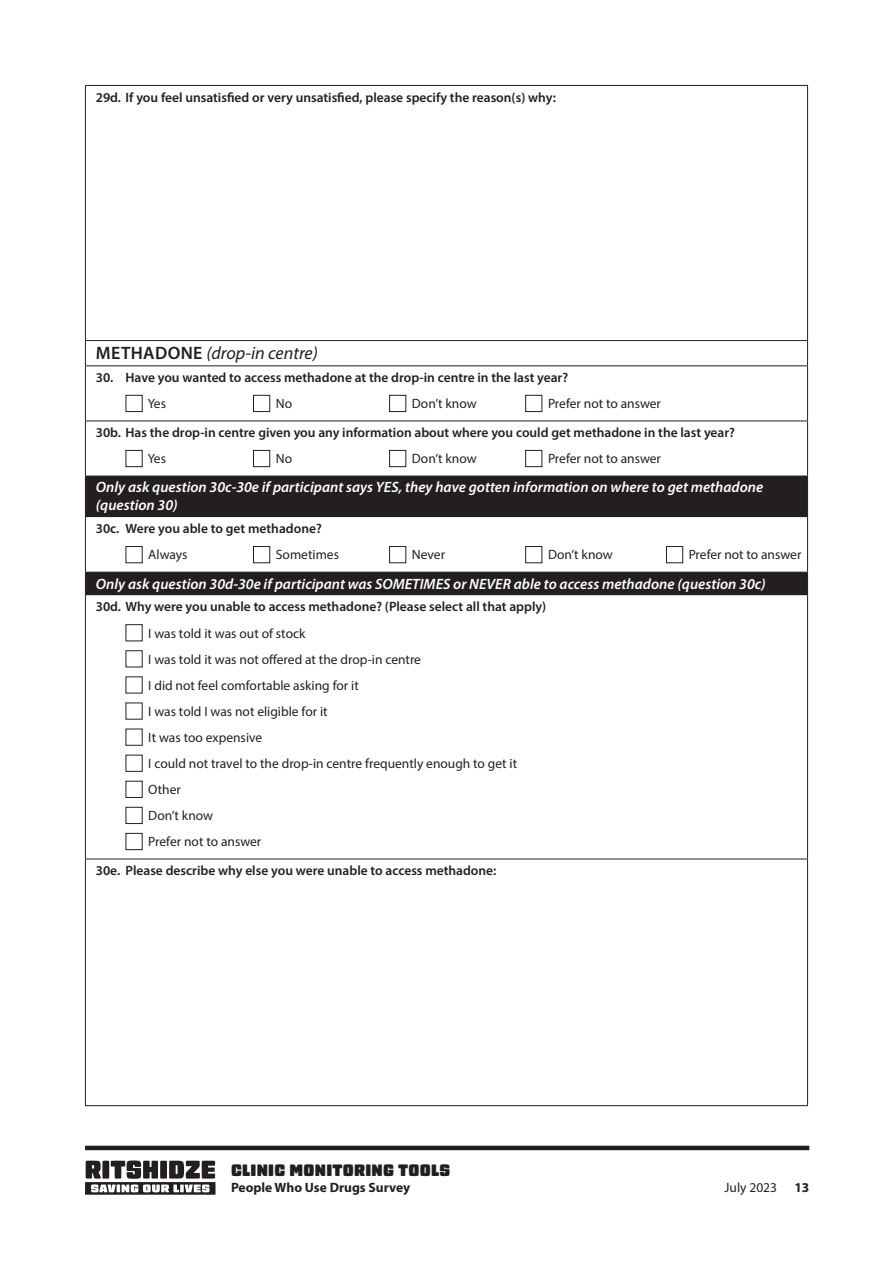
<style>
.page{position:relative;width:893px;height:1263px;background:#fff}
.page>*{position:absolute;margin:0;border:0;box-sizing:border-box;transform-origin:0 0}
.t1{font:italic 18px "Myriad Pro";color:#231f20}
.t2{font:16.5px "Gigalypse";letter-spacing:.02em;color:#231f20;scale:.85 1}
.t3{font:italic 600 15px/18px "Myriad Pro";color:#fff}
.t4{font:600 13.5px "Myriad Pro";color:#231f20}
.t5{font:13.5px/26.1px "Myriad Pro";color:#231f20}
.t6{font:700 13.5px "Myriad Pro";color:#231f20}
.s1{font-weight:600;font-style:normal}
</style>
<div class="page">
<svg style="left:85px;top:1160px;width:130px;height:35px"></svg>
<hr style="left:85px;top:1146px;width:724px;height:4px;background:#231f20">
<svg style="left:86px;top:477px;width:721px;height:118px;fill:#231f20"></svg>
<hr style="left:85px;top:85px;width:723px;height:1px;background:#231f20">
<hr style="left:85px;top:421px;width:723px;height:1px;background:#231f20">
<hr style="left:85px;top:859px;width:723px;height:1px;background:#231f20">
<hr style="left:85px;top:86px;width:1px;height:254px;background:#231f20">
<hr style="left:807px;top:86px;width:1px;height:254px;background:#231f20">
<hr style="left:85px;top:366px;width:1px;height:55px;background:#231f20">
<hr style="left:807px;top:366px;width:1px;height:55px;background:#231f20">
<hr style="left:85px;top:421px;width:1px;height:55px;background:#231f20">
<hr style="left:807px;top:421px;width:1px;height:55px;background:#231f20">
<hr style="left:85px;top:517px;width:1px;height:55px;background:#231f20">
<hr style="left:807px;top:517px;width:1px;height:55px;background:#231f20">
<hr style="left:85px;top:595px;width:1px;height:264px;background:#231f20">
<hr style="left:807px;top:595px;width:1px;height:264px;background:#231f20">
<hr style="left:85px;top:859px;width:1px;height:246px;background:#231f20">
<hr style="left:807px;top:859px;width:1px;height:246px;background:#231f20">
<hr style="left:85px;top:572px;width:723px;height:1px;background:#231f20">
<svg style="left:85px;top:572px;width:1px;height:23px"></svg>
<svg style="left:807px;top:572px;width:1px;height:23px"></svg>
<hr style="left:85px;top:340px;width:723px;height:1px;background:#231f20">
<svg style="left:85px;top:341px;width:1px;height:24px"></svg>
<svg style="left:807px;top:341px;width:1px;height:24px"></svg>
<hr style="left:85px;top:365px;width:723px;height:1px;background:#231f20">
<hr style="left:85px;top:476px;width:723px;height:1px;background:#231f20">
<hr style="left:85px;top:476px;width:1px;height:41px;background:#231f20">
<hr style="left:807px;top:476px;width:1px;height:41px;background:#231f20">
<hr style="left:85px;top:1105px;width:723px;height:1px;background:#231f20">
<div style="left:126px;top:395px;width:17px;height:17px;border:1px solid #231f20"></div>
<div style="left:253px;top:395px;width:17px;height:17px;border:1px solid #231f20"></div>
<div style="left:389px;top:395px;width:17px;height:17px;border:1px solid #231f20"></div>
<div style="left:525px;top:395px;width:17px;height:17px;border:1px solid #231f20"></div>
<div style="left:126px;top:450px;width:17px;height:17px;border:1px solid #231f20"></div>
<div style="left:253px;top:450px;width:17px;height:17px;border:1px solid #231f20"></div>
<div style="left:389px;top:450px;width:17px;height:17px;border:1px solid #231f20"></div>
<div style="left:525px;top:450px;width:17px;height:17px;border:1px solid #231f20"></div>
<div style="left:253px;top:546px;width:17px;height:17px;border:1px solid #231f20"></div>
<div style="left:389px;top:546px;width:17px;height:17px;border:1px solid #231f20"></div>
<div style="left:525px;top:546px;width:17px;height:17px;border:1px solid #231f20"></div>
<div style="left:666px;top:546px;width:17px;height:17px;border:1px solid #231f20"></div>
<div style="left:126px;top:807px;width:17px;height:17px;border:1px solid #231f20"></div>
<div style="left:126px;top:833px;width:17px;height:17px;border:1px solid #231f20"></div>
<p class="t4" style="left:96px;top:89px;width:462px">29d. If you feel unsatisfied or very unsatisfied, please specify the reason(s) why:</p>
<h1 class="t1" style="left:96px;top:342px;width:223px"><span class="s1">METHADONE</span> (drop-in centre)</h1>
<p class="t4" style="left:96px;top:369px;width:474px">30. Have you wanted to access methadone at the drop-in centre in the last year?</p>
<p class="t5" style="left:148px;top:390px;width:20px">Yes</p>
<p class="t5" style="left:276px;top:390px;width:18px">No</p>
<p class="t5" style="left:412px;top:390px;width:66px">Don’t know</p>
<p class="t5" style="left:548px;top:390px;width:115px">Prefer not to answer</p>
<p class="t4" style="left:96px;top:424px;width:641px">30b. Has the drop-in centre given you any information about where you could get methadone in the last year?</p>
<p class="t5" style="left:148px;top:445px;width:20px">Yes</p>
<p class="t5" style="left:276px;top:445px;width:18px">No</p>
<p class="t5" style="left:412px;top:445px;width:66px">Don’t know</p>
<p class="t5" style="left:548px;top:445px;width:115px">Prefer not to answer</p>
<p class="t3" style="left:96px;top:478px;width:669px">Only ask question 30c-30e if participant says YES, they have gotten information on where to get methadone (question 30)</p>
<p class="t4" style="left:96px;top:520px;width:228px">30c. Were you able to get methadone?</p>
<p class="t5" style="left:148px;top:542px;width:41px">Always</p>
<p class="t5" style="left:276px;top:542px;width:65px">Sometimes</p>
<p class="t5" style="left:412px;top:542px;width:35px">Never</p>
<p class="t5" style="left:548px;top:542px;width:66px">Don’t know</p>
<p class="t5" style="left:689px;top:542px;width:114px">Prefer not to answer</p>
<p class="t3" style="left:96px;top:574px;width:671px">Only ask question 30d-30e if participant was SOMETIMES or NEVER able to access methadone (question 30c)</p>
<p class="t4" style="left:96px;top:598px;width:452px">30d. Why were you unable to access methadone? (Please select all that apply)</p>
<p class="t5" style="left:148px;top:620px;width:370px">I was told it was out of stock<br>I was told it was not offered at the drop-in centre<br>I did not feel comfortable asking for it<br>I was told I was not eligible for it<br>It was too expensive<br>I could not travel to the drop-in centre frequently enough to get it<br>Other<br>Don’t know<br>Prefer not to answer</p>
<p class="t4" style="left:96px;top:862px;width:402px">30e. Please describe why else you were unable to access methadone:</p>
<p class="t2" style="left:231px;top:1160px;width:259px">CLINIC MONITORING TOOLS</p>
<p class="t6" style="left:231px;top:1179px;width:181px">People Who Use Drugs Survey</p>
<p class="t5" style="left:725px;top:1174px;width:54px">July 2023</p>
<p class="t6" style="left:794px;top:1179px;width:16px">13</p>
</div>
